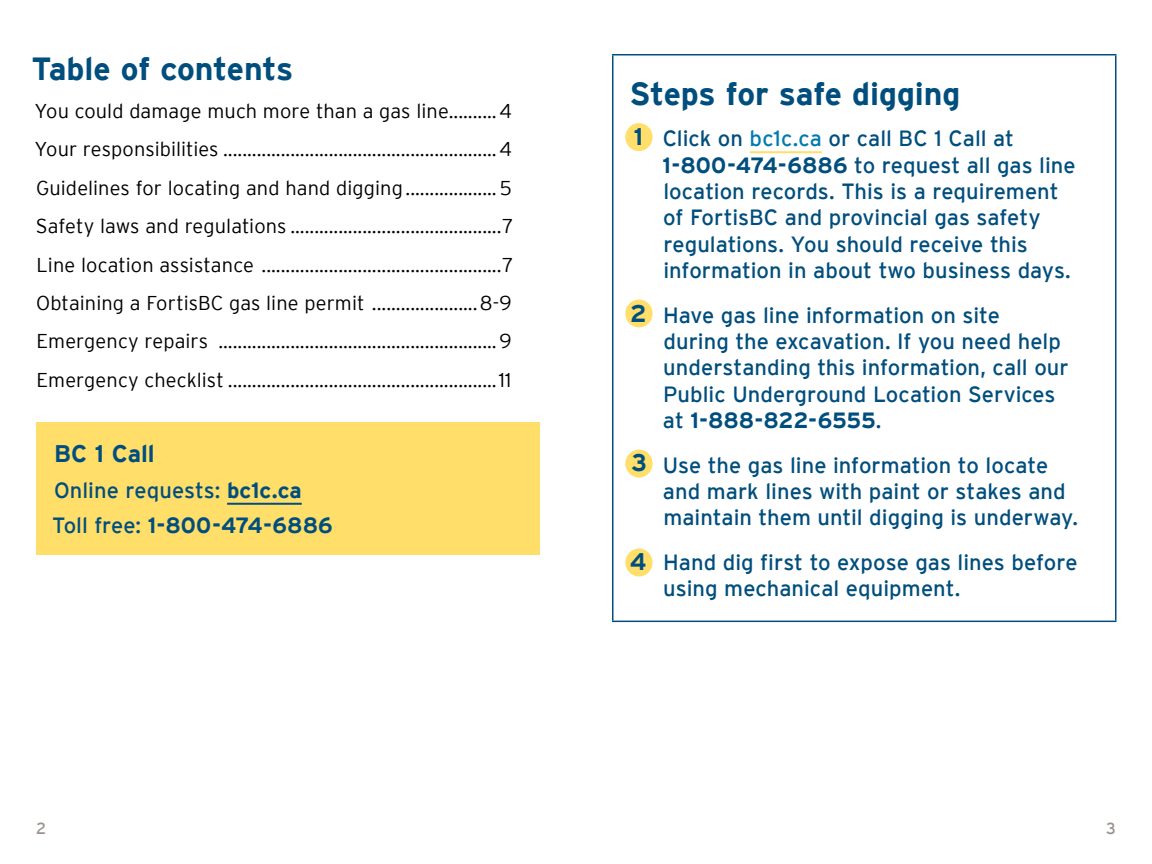
<style>
.page{position:relative;width:1152px;height:864px;background:#fff}
.page>*{position:absolute;margin:0;border:0;box-sizing:border-box;transform-origin:0 0}
.t1{font:700 32px "Interstate";letter-spacing:-.01em;color:#004e7d}
.t2{font:700 24px "Interstate";letter-spacing:-.005em;color:#004e7d}
.t3{font:22px/26.4px "Interstate";color:#004e7d}
.t4{font:300 20px/38.4px "Interstate";letter-spacing:.005em;color:#000;text-align:justify}
.t5{font:16px "Interstate";color:#9b928d}
.s1{font-weight:700}
.s2{color:#007bb0}
</style>
<div class="page">
<div style="left:36px;top:422px;width:504px;height:133px;background:#ffde6a"></div>
<hr style="left:227px;top:503px;width:75px;height:2px;background:#004e7d">
<hr style="left:612px;top:54px;width:504px;height:2px;background:#004e7d">
<hr style="left:612px;top:55px;width:2px;height:566px;background:#004e7d">
<hr style="left:1115px;top:55px;width:1px;height:566px;background:#004e7d">
<hr style="left:612px;top:621px;width:504px;height:1px;background:#004e7d">
<hr style="left:750px;top:151px;width:72px;height:2px;background:#ffde6a">
<div style="left:625px;top:123px;width:28px;height:28px;background:#ffde6a;border-radius:50%"></div>
<div style="left:625px;top:300px;width:28px;height:27px;background:#ffde6a;border-radius:50%"></div>
<div style="left:625px;top:450px;width:28px;height:28px;background:#ffde6a;border-radius:50%"></div>
<div style="left:625px;top:549px;width:28px;height:28px;background:#ffde6a;border-radius:50%"></div>
<h1 class="t1" style="left:32px;top:50px;width:263px">Table of contents</h1>
<p class="t4" style="left:35px;top:92px;width:480px">You could damage much more than a gas line..........4<br>Your responsibilities .........................................................4<br>Guidelines for locating and hand digging................... 5<br>Safety laws and regulations ............................................7<br>Line location assistance ..................................................7<br>Obtaining a FortisBC gas line permit ......................8-9<br>Emergency repairs ..........................................................9<br>Emergency checklist ........................................................11</p>
<p class="t2" style="left:54px;top:441px;width:102px">BC 1 Call</p>
<p class="t3" style="left:52px;top:472px;width:282px;line-height:35.4px">Online requests: <span class="s1">bc1c.ca<br></span>Toll free: <span class="s1">1-800-474-6886</span></p>
<h1 class="t1" style="left:630px;top:76px;width:332px">Steps for safe digging</h1>
<p class="t3" style="left:663px;top:125px;width:415px">Click on <span class="s2">bc1c.ca</span> or call BC 1 Call at <span class="s1">1-800-474-6886</span> to request all gas line location records. This is a requirement of FortisBC and provincial gas safety regulations. You should receive this information in about two business days.</p>
<p class="t3" style="left:663px;top:302px;width:407px">Have gas line information on site during the excavation. If you need help understanding this information, call our Public Underground Location Services at <span class="s1">1-888-822-6555</span>.</p>
<p class="t3" style="left:663px;top:452px;width:417px">Use the gas line information to locate and mark lines with paint or stakes and maintain them until digging is underway.</p>
<p class="t3" style="left:663px;top:549px;width:416px">Hand dig first to expose gas lines before using mechanical equipment.</p>
<p class="t2" style="left:634px;top:123px;width:11px">1</p>
<p class="t2" style="left:630px;top:300px;width:18px">2</p>
<p class="t2" style="left:631px;top:450px;width:17px">3</p>
<p class="t2" style="left:630px;top:549px;width:18px">4</p>
<p class="t5" style="left:36px;top:820px;width:12px">2</p>
<p class="t5" style="left:1106px;top:820px;width:11px">3</p>
</div>
